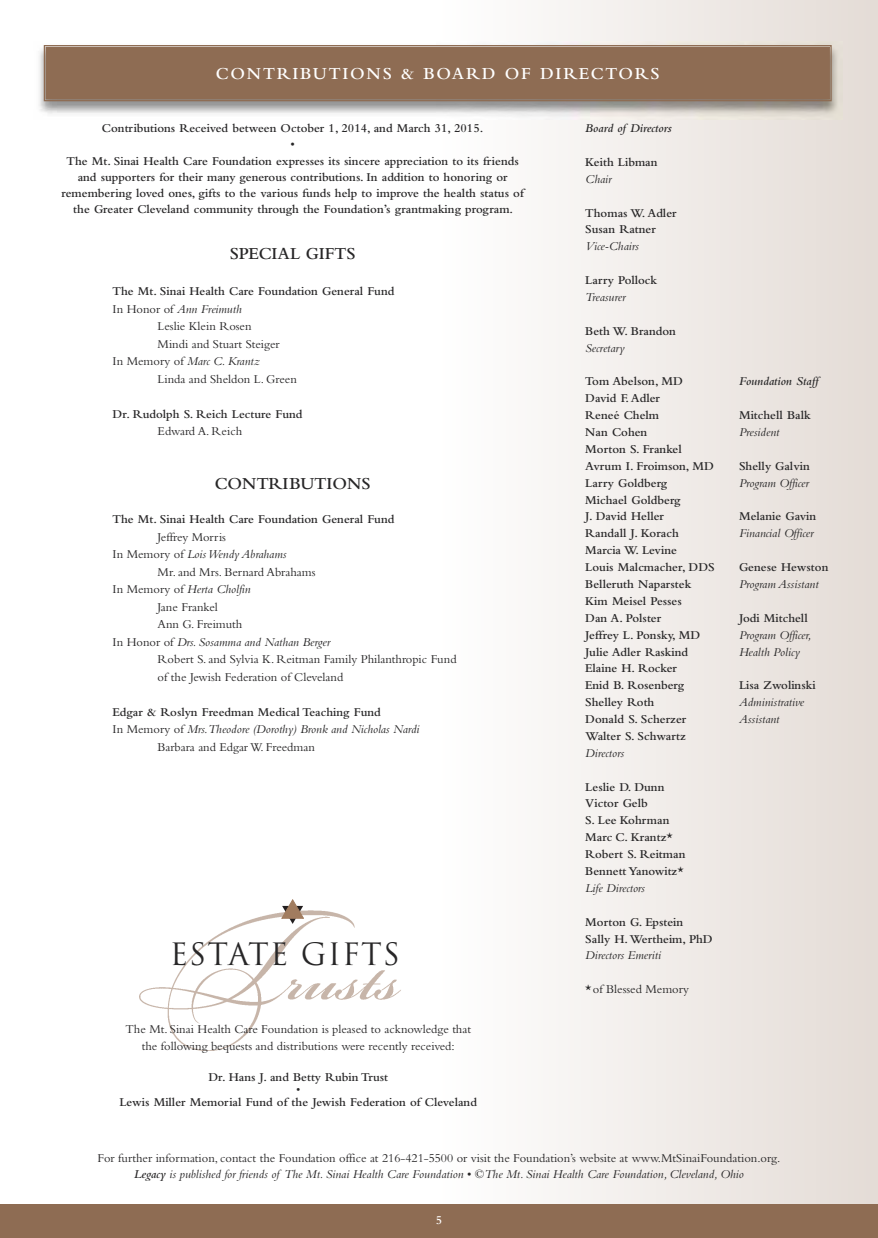
<style>
.page{position:relative;width:878px;height:1238px;background:#fff}
.page>*{position:absolute;margin:0;border:0;box-sizing:border-box;transform-origin:0 0}
.t1{font:30px "Trajan Pro";letter-spacing:.04em;color:#272627}
.t2{font:600 17.5px "Bembo";letter-spacing:.1em;color:#fff}
.t3{font:600 17.5px "Bembo";color:#272627}
.t4{font:600 12.5px/16.9px "Bembo";color:#272627}
.t5{font:12.5px/17.5px "Bembo";color:#272627;text-align:center}
.t6{font:italic 12.5px/16.9px "Bembo";color:#272627}
.t7{font:italic 600 12.5px "Bembo";color:#272627}
.t8{font:600 12.5px "Bembo";color:#fff}
.s1{font-style:normal}
.s2{font-weight:400}
.s3{font-weight:400;font-style:italic}
.s4{font-weight:600;font-style:italic}
.s5{font-style:italic}
</style>
<div class="page">
<div style="left:437px;top:0;width:441px;height:1238px;background:linear-gradient(to right,#fff,#e4dcd6)"></div>
<div style="left:0;top:1204px;width:878px;height:34px;background:#8e6c53"></div>
<img style="left:39px;top:42px;width:803px;height:77px">
<div style="left:46px;top:48px;width:783px;height:51px;background:#8e6c53"></div>
<div style="left:44px;top:45px;width:787px;height:56px;border:1px solid #8e6c53"></div>
<div style="left:46px;top:47px;width:783px;height:52px;border:1px solid #8e6c53"></div>
<img style="left:140px;top:910px;width:261px;height:140px">
<svg style="left:281px;top:899px;width:23px;height:25px"></svg>
<h2 class="t2" style="left:216px;top:67px;width:445px">CONTRIBUTIONS &amp; BOARD OF DIRECTORS</h2>
<p class="t4" style="left:102px;top:121px;width:383px">Contributions Received between October 1, 2014, and March 31, 2015.</p>
<p class="t5" style="left:290px;top:137px;width:6px">•</p>
<p class="t4" style="left:61px;top:154px;width:464px;line-height:16.2px;text-align:center">The Mt. Sinai Health Care Foundation expresses its sincere appreciation to its friends and supporters for their many generous contributions. In addition to honoring or remembering loved ones, gifts to the various funds help to improve the health status of the Greater Cleveland community through the Foundation’s grantmaking program.</p>
<h2 class="t3" style="left:230px;top:247px;width:127px">SPECIAL GIFTS</h2>
<p class="t4" style="left:112px;top:284px;width:283px">The Mt. Sinai Health Care Foundation General Fund</p>
<p class="t6" style="left:112px;top:302px;width:131px"><span class="s1">In Honor of</span> Ann Freimuth</p>
<p class="t5" style="left:157px;top:319px;width:95px">Leslie Klein Rosen</p>
<p class="t5" style="left:157px;top:336px;width:124px">Mindi and Stuart Steiger</p>
<p class="t6" style="left:112px;top:354px;width:149px"><span class="s1">In Memory of</span> Marc C. Krantz</p>
<p class="t5" style="left:157px;top:371px;width:141px">Linda and Sheldon L. Green</p>
<p class="t4" style="left:112px;top:407px;width:191px">Dr. Rudolph S. Reich Lecture Fund</p>
<p class="t5" style="left:157px;top:424px;width:86px">Edward A. Reich</p>
<h2 class="t3" style="left:215px;top:477px;width:157px">CONTRIBUTIONS</h2>
<p class="t4" style="left:112px;top:512px;width:283px">The Mt. Sinai Health Care Foundation General Fund</p>
<p class="t5" style="left:157px;top:529px;width:70px">Jeffrey Morris</p>
<p class="t6" style="left:112px;top:547px;width:175px"><span class="s1">In Memory of</span> Lois Wendy Abrahams</p>
<p class="t5" style="left:157px;top:564px;width:159px">Mr. and Mrs. Bernard Abrahams</p>
<p class="t6" style="left:112px;top:582px;width:140px"><span class="s1">In Memory of</span> Herta Cholfin</p>
<p class="t5" style="left:157px;top:599px;width:62px">Jane Frankel</p>
<p class="t5" style="left:157px;top:616px;width:86px">Ann G. Freimuth</p>
<p class="t6" style="left:112px;top:634px;width:219px"><span class="s1">In Honor of</span> Drs. Sosamma and Nathan Berger</p>
<p class="t5" style="left:157px;top:651px;width:300px">Robert S. and Sylvia K. Reitman Family Philanthropic Fund</p>
<p class="t5" style="left:157px;top:669px;width:187px">of the Jewish Federation of Cleveland</p>
<p class="t4" style="left:112px;top:704px;width:270px">Edgar &amp; Roslyn Freedman Medical Teaching Fund</p>
<p class="t6" style="left:112px;top:722px;width:308px"><span class="s1">In Memory of</span> Mrs. Theodore (Dorothy) Bronk and Nicholas Nardi</p>
<p class="t5" style="left:157px;top:739px;width:159px">Barbara and Edgar W. Freedman</p>
<h1 class="t1" style="left:170px;top:942px;width:231px">ESTATE GIFTS</h1>
<p class="t5" style="left:125px;top:1021px;width:347px">The Mt. Sinai Health Care Foundation is pleased to acknowledge that the following bequests and distributions were recently received:</p>
<p class="t4" style="left:119px;top:1072px;width:359px;line-height:12.5px;text-align:center">Dr. Hans J. and Betty Rubin Trust<br>•<br>Lewis Miller Memorial Fund of the Jewish Federation of Cleveland</p>
<p class="t7" style="left:585px;top:124px;width:88px">Board of Directors</p>
<p class="t4" style="left:585px;top:155px;width:74px">Keith Libman</p>
<p class="t6" style="left:585px;top:172px;width:28px">Chair</p>
<p class="t4" style="left:585px;top:205px;width:93px">Thomas W. Adler<br>Susan Ratner</p>
<p class="t6" style="left:585px;top:239px;width:55px">Vice-Chairs</p>
<p class="t4" style="left:585px;top:273px;width:73px">Larry Pollock</p>
<p class="t6" style="left:585px;top:290px;width:42px">Treasurer</p>
<p class="t4" style="left:585px;top:323px;width:92px">Beth W. Brandon</p>
<p class="t6" style="left:585px;top:340px;width:41px">Secretary</p>
<p class="t4" style="left:585px;top:374px;width:131px">Tom Abelson, MD<br>David F. Adler<br>Reneé Chelm<br>Nan Cohen<br>Morton S. Frankel<br>Avrum I. Froimson, MD<br>Larry Goldberg<br>Michael Goldberg<br>J. David Heller<br>Randall J. Korach<br>Marcia W. Levine<br>Louis Malcmacher, DDS<br>Belleruth Naparstek<br>Kim Meisel Pesses<br>Dan A. Polster<br>Jeffrey L. Ponsky, MD<br>Julie Adler Raskind<br>Elaine H. Rocker<br>Enid B. Rosenberg<br>Shelley Roth<br>Donald S. Scherzer<br>Walter S. Schwartz</p>
<p class="t6" style="left:585px;top:745px;width:40px">Directors</p>
<p class="t4" style="left:585px;top:779px;width:102px">Leslie D. Dunn<br>Victor Gelb<br>S. Lee Kohrman<br>Marc C. Krantz<span class="s2">*<br></span>Robert S. Reitman<br>Bennett Yanowitz<span class="s2">*<br></span><span class="s3">Life Directors</span></p>
<p class="t4" style="left:585px;top:914px;width:129px">Morton G. Epstein<br>Sally H. Wertheim, PhD</p>
<p class="t6" style="left:585px;top:948px;width:77px">Directors Emeriti</p>
<p class="t5" style="left:585px;top:981px;width:105px">*of Blessed Memory</p>
<p class="t7" style="left:739px;top:377px;width:81px">Foundation Staff</p>
<p class="t4" style="left:739px;top:408px;width:73px">Mitchell Balk</p>
<p class="t6" style="left:739px;top:425px;width:42px">President</p>
<p class="t4" style="left:739px;top:458px;width:72px">Shelly Galvin</p>
<p class="t6" style="left:739px;top:475px;width:71px">Program Officer</p>
<p class="t4" style="left:739px;top:509px;width:79px">Melanie Gavin</p>
<p class="t6" style="left:739px;top:526px;width:76px">Financial Officer</p>
<p class="t4" style="left:739px;top:560px;width:91px">Genese Hewston</p>
<p class="t6" style="left:739px;top:577px;width:81px">Program Assistant</p>
<p class="t4" style="left:739px;top:610px;width:70px">Jodi Mitchell</p>
<p class="t6" style="left:739px;top:627px;width:74px">Program Officer,<br>Health Policy</p>
<p class="t4" style="left:739px;top:678px;width:78px">Lisa Zwolinski</p>
<p class="t6" style="left:739px;top:695px;width:67px">Administrative<br>Assistant</p>
<p class="t5" style="left:98px;top:1151px;width:684px;line-height:16.2px">For further information, contact the Foundation office at 216-421-5500 or visit the Foundation’s website at www.MtSinaiFoundation.org.<br><span class="s4">Legacy</span> <span class="s5">is published for friends of The Mt. Sinai Health Care Foundation</span> • ©<span class="s5">The Mt. Sinai Health Care Foundation, Cleveland, Ohio</span></p>
<p class="t8" style="left:436px;top:1215px;width:8px">5</p>
</div>
